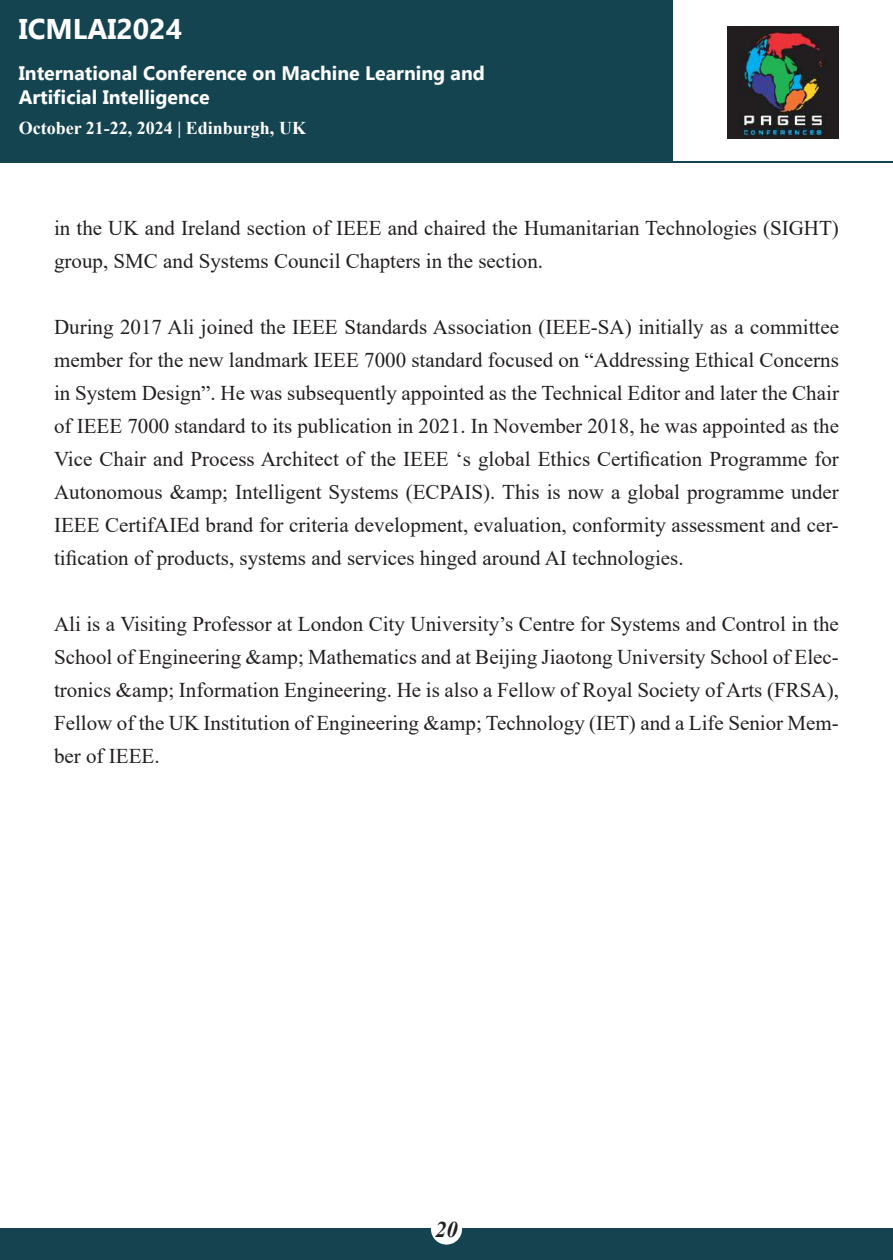
<style>
.page{position:relative;width:893px;height:1260px;background:#fff}
.page>*{position:absolute;margin:0;border:0;box-sizing:border-box;transform-origin:0 0}
.t1{font:700 28.5px "Gadugi";color:#fff}
.t2{font:italic 700 22.5px "Times New Roman";color:#231f20}
.t3{font:21px/33px "Times New Roman";color:#231f20;text-align:justify}
.t4{font:700 19.5px/24px "Gadugi";color:#fff}
.t5{font:700 18px "Times New Roman";color:#fff}
</style>
<div class="page">
<div style="left:0;top:1229px;width:892px;height:31px;background:#15434f"></div>
<div style="left:431px;top:1214px;width:31px;height:31px;background:#fff;border-radius:50%"></div>
<div style="left:0;top:0;width:802px;height:163px;background:#144450"></div>
<div style="left:673px;top:0;width:219px;height:163px;background:#fff"></div>
<img style="left:727px;top:27px;width:111px;height:111px">
<hr style="left:643px;top:161px;width:249px;height:2px;background:#15434f">
<h1 class="t1" style="left:19px;top:11px;width:165px">ICMLAI2024</h1>
<p class="t4" style="left:19px;top:61px;width:468px">International Conference on Machine Learning and<br>Artificial Intelligence</p>
<p class="t5" style="left:19px;top:115px;width:289px">October 21-22, 2024 | Edinburgh, UK</p>
<p class="t3" style="left:54px;top:211px;width:786px">in the UK and Ireland section of IEEE and chaired the Humanitarian Technologies (SIGHT) group, SMC and Systems Council Chapters in the section.</p>
<p class="t3" style="left:54px;top:310px;width:786px">During 2017 Ali joined the IEEE Standards Association (IEEE-SA) initially as a committee member for the new landmark IEEE 7000 standard focused on “Addressing Ethical Concerns in System Design”. He was subsequently appointed as the Technical Editor and later the Chair of IEEE 7000 standard to its publication in 2021. In November 2018, he was appointed as the Vice Chair and Process Architect of the IEEE ‘s global Ethics Certification Programme for Autonomous &amp;amp; Intelligent Systems (ECPAIS). This is now a global programme under IEEE CertifAIEd brand for criteria development, evaluation, conformity assessment and cer&shy;tification of products, systems and services hinged around AI technologies.</p>
<p class="t3" style="left:54px;top:607px;width:786px">Ali is a Visiting Professor at London City University’s Centre for Systems and Control in the School of Engineering &amp;amp; Mathematics and at Beijing Jiaotong University School of Elec&shy;tronics &amp;amp; Information Engineering. He is also a Fellow of Royal Society of Arts (FRSA), Fellow of the UK Institution of Engineering &amp;amp; Technology (IET) and a Life Senior Mem&shy;ber of IEEE.</p>
<p class="t2" style="left:435px;top:1214px;width:24px">20</p>
</div>
